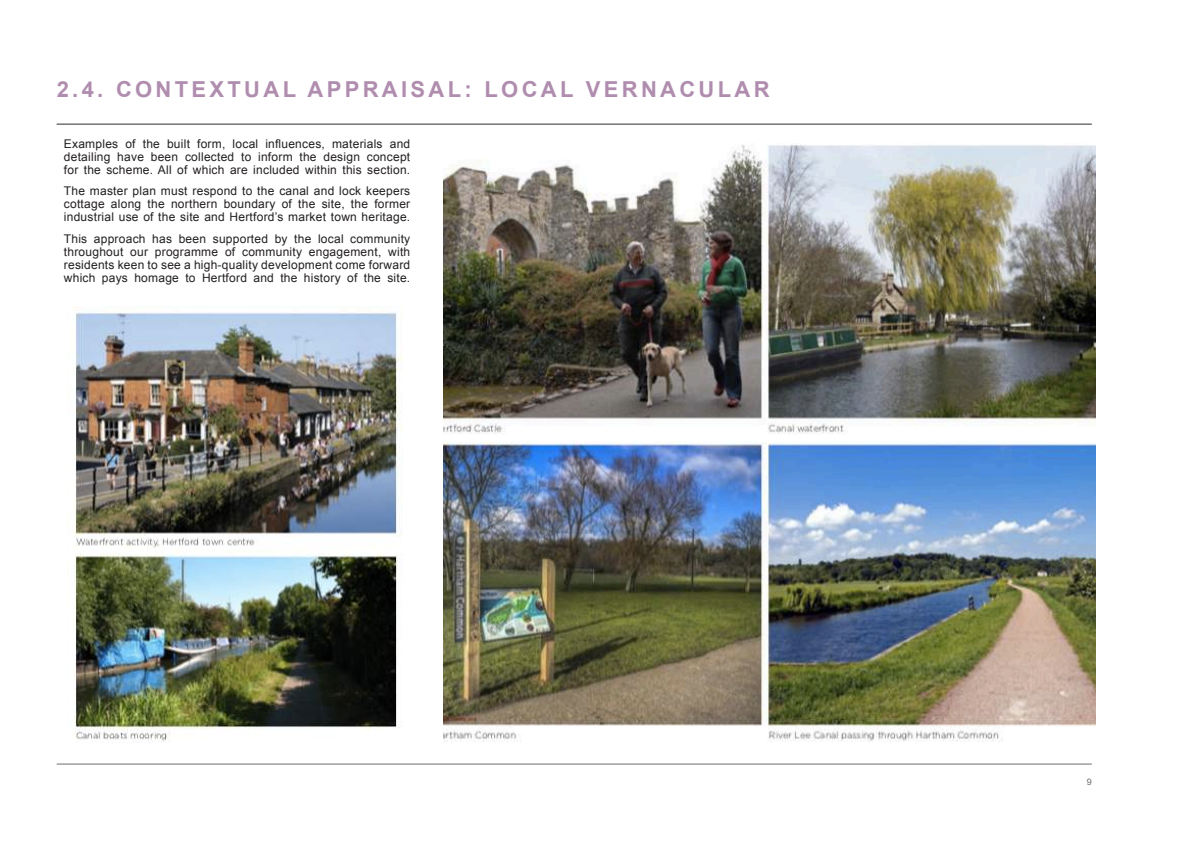
<style>
.page{position:relative;width:1191px;height:842px;background:#fff}
.page>*{position:absolute;margin:0;border:0;box-sizing:border-box;transform-origin:0 0}
.t1{font:700 22px "Arial";letter-spacing:.15em;color:#b08daf}
.t2{font:12px/13px "Arial";letter-spacing:.02em;color:#231f20;text-align:justify}
.t3{font:9px "Arial";color:#6c6d70}
</style>
<div class="page">
<hr style="left:57px;top:124px;width:1034px;height:1px;background:#6c6d70">
<hr style="left:57px;top:764px;width:1034px;height:1px;background:#6c6d70">
<img style="left:74px;top:309px;width:328px;height:434px">
<img style="left:443px;top:144px;width:652px;height:598px">
<h1 class="t1" style="left:57px;top:75px;width:714px">2.4. CONTEXTUAL APPRAISAL: LOCAL VERNACULAR</h1>
<p class="t2" style="left:64px;top:137px;width:348px">Examples of the built form, local influences, materials and detailing have been collected to inform the design concept for the scheme. All of which are included within this section.</p>
<p class="t2" style="left:64px;top:185px;width:348px">The master plan must respond to the canal and lock keepers cottage along the northern boundary of the site, the former industrial use of the site and Hertford’s market town heritage.</p>
<p class="t2" style="left:64px;top:232px;width:348px">This approach has been supported by the local community throughout our programme of community engagement, with residents keen to see a high-quality development come forward which pays homage to Hertford and the history of the site.</p>
<p class="t3" style="left:1086px;top:776px;width:7px">9</p>
</div>
